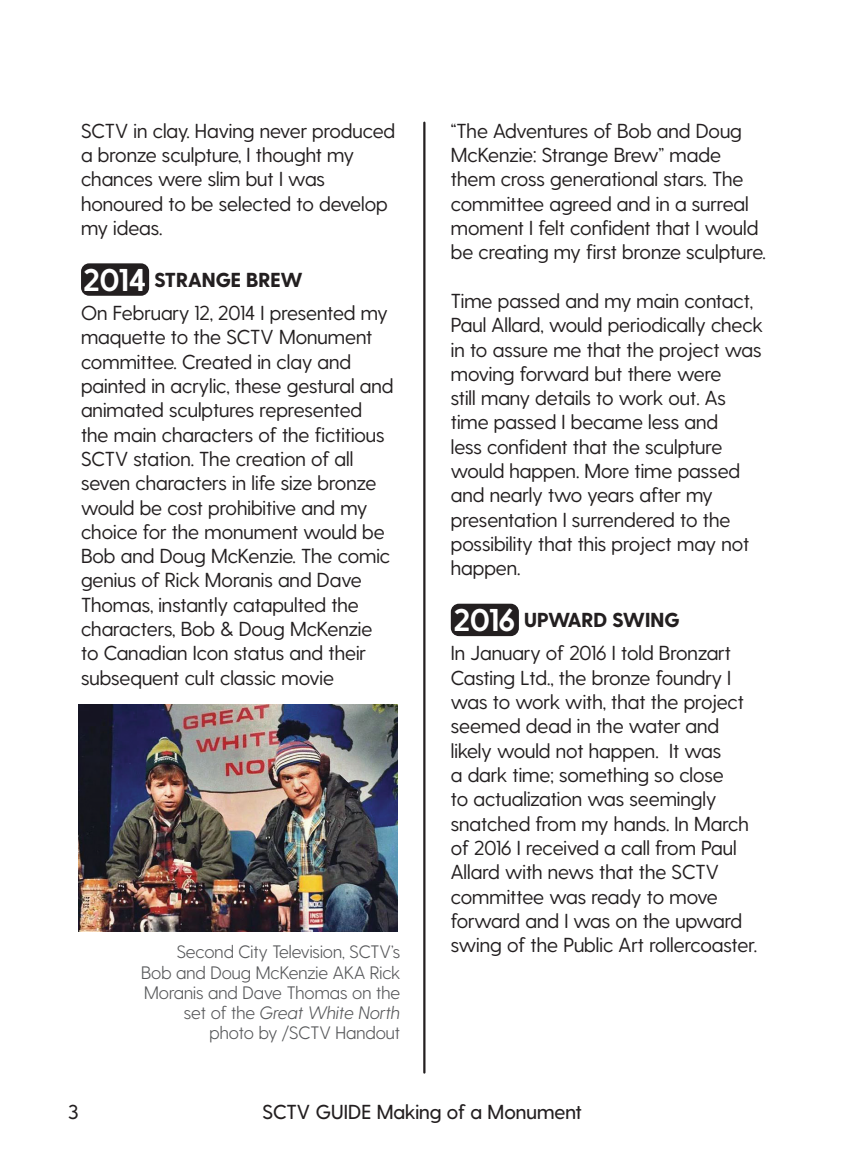
<style>
.page{position:relative;width:851px;height:1175px;background:#fff}
.page>*{position:absolute;margin:0;border:0;box-sizing:border-box;transform-origin:0 0}
.t1{font:700 31.5px "Greycliff CF";color:#fff}
.t2{font:20.25px/24.3px "Greycliff CF";color:#231f20}
.t3{font:500 20.25px "Greycliff CF";color:#231f20}
.t4{font:800 20.25px "Greycliff CF";color:#231f20}
.photo_credits{font:300 18px/20.2px "Greycliff CF";color:#57585a;text-align:right}
.s1{font-style:italic}
</style>
<div class="page">
<hr style="left:423px;top:123px;width:2px;height:949px;background:#231f20">
<div style="left:81px;top:263px;width:68px;height:33px;background:#231f20;border-radius:8px"></div>
<div style="left:451px;top:603px;width:68px;height:33px;background:#231f20;border-radius:8px"></div>
<img style="left:79px;top:705px;width:319px;height:226px">
<p class="t2" style="left:81px;top:118px;width:315px">SCTV in clay. Having never produced a bronze sculpture, I thought my chances were slim but I was honoured to be selected to develop my ideas.</p>
<p class="t1" style="left:84px;top:261px;width:64px">2014</p>
<p class="t4" style="left:154px;top:267px;width:150px">STRANGE BREW</p>
<p class="t2" style="left:81px;top:301px;width:314px">On February 12, 2014 I presented my maquette to the SCTV Monument committee. Created in clay and painted in acrylic, these gestural and animated sculptures represented the main characters of the fictitious SCTV station. The creation of all seven characters in life size bronze would be cost prohibitive and my choice for the monument would be Bob and Doug McKenzie. The comic genius of Rick Moranis and Dave Thomas, instantly catapulted the characters, Bob &amp; Doug McKenzie to Canadian Icon status and their subsequent cult classic movie</p>
<p class="photo_credits" style="left:141px;top:941px;width:260px">Second City Television, SCTV’s<br>Bob and Doug McKenzie AKA Rick<br>Moranis and Dave Thomas on the set of the <span class="s1">Great White North </span>photo by /SCTV Handout</p>
<p class="t2" style="left:451px;top:118px;width:316px">“The Adventures of Bob and Doug McKenzie: Strange Brew” made them cross generational stars. The committee agreed and in a surreal moment I felt confident that I would be creating my first bronze sculpture.</p>
<p class="t2" style="left:451px;top:288px;width:313px">Time passed and my main contact,<br>Paul Allard, would periodically check in to assure me that the project was moving forward but there were<br>still many details to work out. As time passed I became less and<br>less confident that the sculpture would happen. More time passed and nearly two years after my presentation I surrendered to the possibility that this project may not happen.</p>
<p class="t1" style="left:454px;top:601px;width:63px">2016</p>
<p class="t4" style="left:524px;top:608px;width:157px">UPWARD SWING</p>
<p class="t2" style="left:451px;top:641px;width:308px">In January of 2016 I told Bronzart<br>Casting Ltd., the bronze foundry I was to work with, that the project seemed dead in the water and likely would not happen. It was<br>a dark time; something so close<br>to actualization was seemingly snatched from my hands. In March of 2016 I received a call from Paul<br>Allard with news that the SCTV committee was ready to move forward and I was on the upward swing of the Public Art rollercoaster.</p>
<p class="t3" style="left:68px;top:1100px;width:12px">3</p>
<p class="t3" style="left:262px;top:1100px;width:321px">SCTV GUIDE Making of a Monument</p>
</div>
